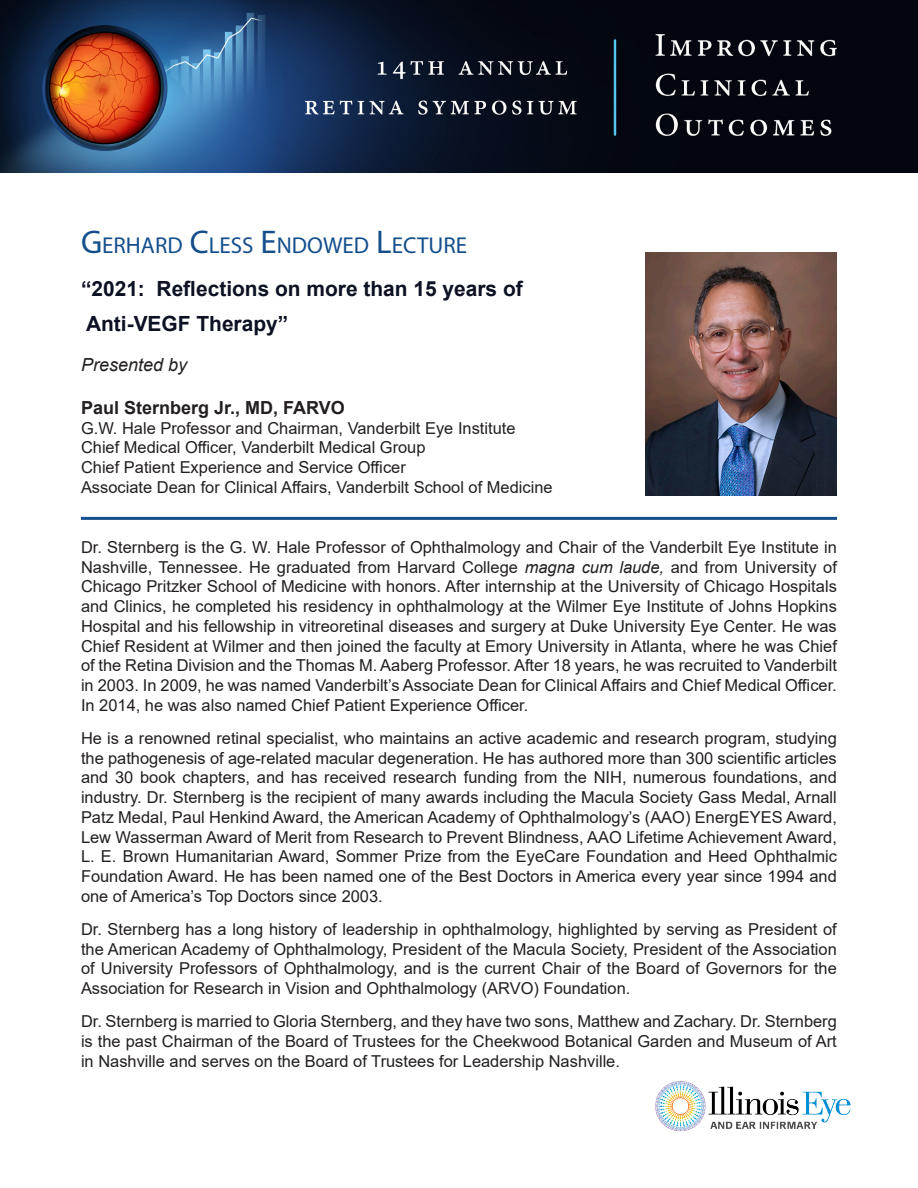
<style>
.page{position:relative;width:918px;height:1188px;background:#fff}
.page>*{position:absolute;margin:0;border:0;box-sizing:border-box;transform-origin:0 0}
.t1{font:22.95px "Myriad Pro";color:#144f8c}
.t2{font:700 20.85px/35.8px "Arial";color:#0c1123}
.t3{font:700 18px "Arial";color:#231f20}
.t4{font:italic 18px "Arial";color:#231f20}
.t5{font:16.5px/19.8px "Arial";color:#231f20;text-align:justify}
.s1{font-size:32.85px}
.s2{font-style:italic}
</style>
<div class="page">
<hr style="left:81px;top:517px;width:756px;height:3px;background:#144f8c">
<img style="left:645px;top:253px;width:192px;height:242px">
<img style="left:0;top:0;width:918px;height:173px">
<img style="left:656px;top:1081px;width:194px;height:51px">
<p class="t1" style="left:81px;top:231px;width:388px"><span class="s1">G</span>ERHARD <span class="s1">C</span>LESS <span class="s1">E</span>NDOWED <span class="s1">L</span>ECTURE</p>
<p class="t2" style="left:81px;top:271px;width:443px">“2021: Reflections on more than 15 years of<br>Anti-VEGF Therapy”</p>
<p class="t4" style="left:81px;top:353px;width:108px">Presented by</p>
<p class="t3" style="left:81px;top:395px;width:265px">Paul Sternberg Jr., MD, FARVO</p>
<p class="t5" style="left:81px;top:418px;width:436px">G.W. Hale Professor and Chairman, Vanderbilt Eye Institute</p>
<p class="t5" style="left:81px;top:437px;width:346px">Chief Medical Officer, Vanderbilt Medical Group</p>
<p class="t5" style="left:81px;top:457px;width:326px">Chief Patient Experience and Service Officer</p>
<p class="t5" style="left:81px;top:477px;width:473px">Associate Dean for Clinical Affairs, Vanderbilt School of Medicine</p>
<p class="t5" style="left:81px;top:537px;width:757px">Dr. Sternberg is the G. W. Hale Professor of Ophthalmology and Chair of the Vanderbilt Eye Institute in Nashville, Tennessee. He graduated from Harvard College <span class="s2">magna cum laude,</span> and from University of Chicago Pritzker School of Medicine with honors. After internship at the University of Chicago Hospitals and Clinics, he completed his residency in ophthalmology at the Wilmer Eye Institute of Johns Hopkins Hospital and his fellowship in vitreoretinal diseases and surgery at Duke University Eye Center. He was Chief Resident at Wilmer and then joined the faculty at Emory University in Atlanta, where he was Chief of the Retina Division and the Thomas M. Aaberg Professor. After 18 years, he was recruited to Vanderbilt in 2003. In 2009, he was named Vanderbilt’s Associate Dean for Clinical Affairs and Chief Medical Officer.<br>In 2014, he was also named Chief Patient Experience Officer.</p>
<p class="t5" style="left:81px;top:728px;width:757px">He is a renowned retinal specialist, who maintains an active academic and research program, studying the pathogenesis of age-related macular degeneration. He has authored more than 300 scientific articles and 30 book chapters, and has received research funding from the NIH, numerous foundations, and industry. Dr. Sternberg is the recipient of many awards including the Macula Society Gass Medal, Arnall Patz Medal, Paul Henkind Award, the American Academy of Ophthalmology’s (AAO) EnergEYES Award, Lew Wasserman Award of Merit from Research to Prevent Blindness, AAO Lifetime Achievement Award, L. E. Brown Humanitarian Award, Sommer Prize from the EyeCare Foundation and Heed Ophthalmic Foundation Award. He has been named one of the Best Doctors in America every year since 1994 and one of America’s Top Doctors since 2003.</p>
<p class="t5" style="left:81px;top:919px;width:757px">Dr. Sternberg has a long history of leadership in ophthalmology, highlighted by serving as President of the American Academy of Ophthalmology, President of the Macula Society, President of the Association of University Professors of Ophthalmology, and is the current Chair of the Board of Governors for the Association for Research in Vision and Ophthalmology (ARVO) Foundation.</p>
<p class="t5" style="left:81px;top:1012px;width:757px">Dr. Sternberg is married to Gloria Sternberg, and they have two sons, Matthew and Zachary. Dr. Sternberg is the past Chairman of the Board of Trustees for the Cheekwood Botanical Garden and Museum of Art in Nashville and serves on the Board of Trustees for Leadership Nashville.</p>
</div>
